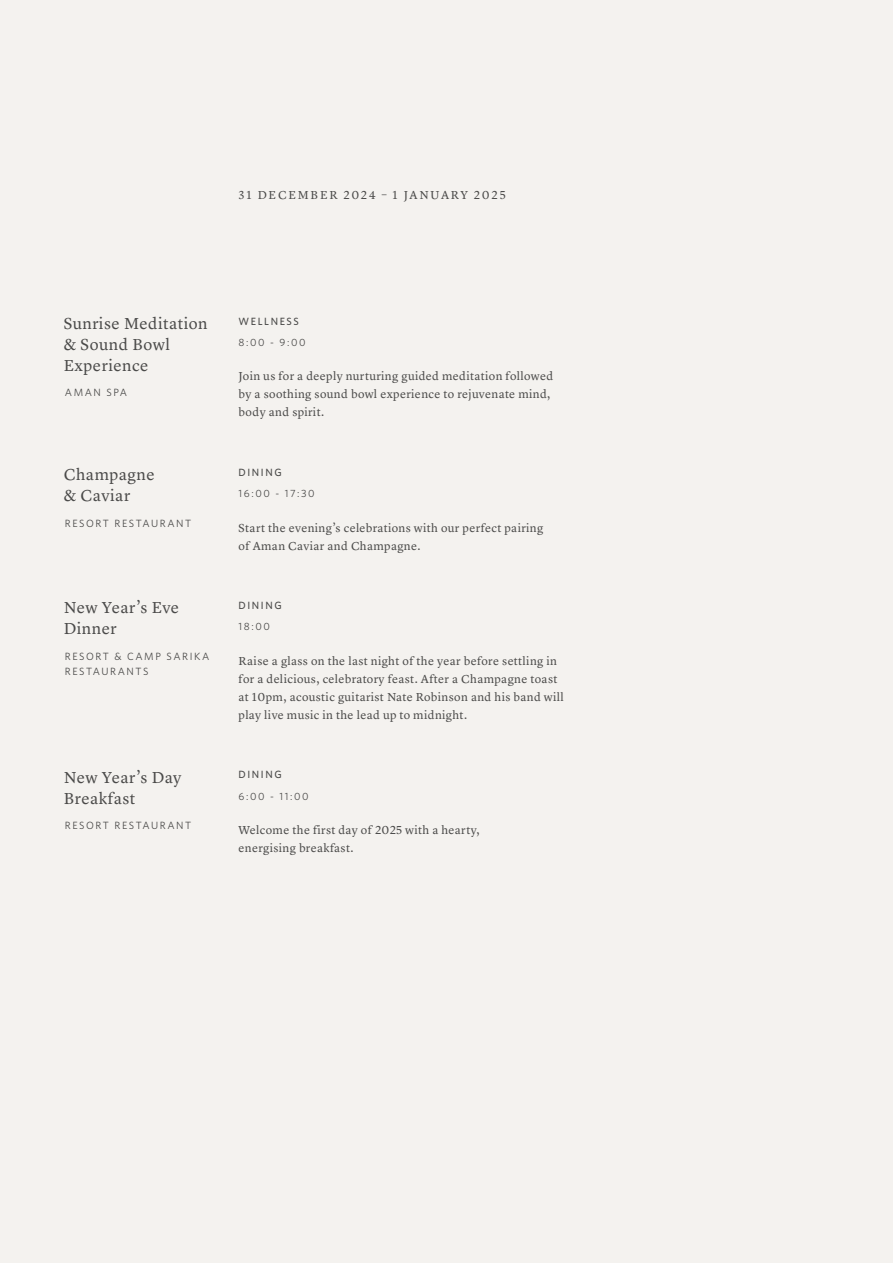
<style>
.page{position:relative;width:893px;height:1263px;background:#f4f2ef}
.page>*{position:absolute;margin:0;border:0;box-sizing:border-box;transform-origin:0 0}
.t1{font:16.5px/21px "Lyon Text Aman Regular";letter-spacing:.03em;color:#4a4a49}
.t2{font:12px/18px "Lyon Text Aman Regular";letter-spacing:.03em;color:#4a4a49}
.t3{font:12px "Lyon Text Aman Regular";letter-spacing:.15em;color:#4a4a49}
.t4{font:10.5px/15px "Whitney";letter-spacing:.15em;color:#4a4a49}
.t5{font:500 10.5px "Whitney";letter-spacing:.15em;color:#4a4a49}
</style>
<div class="page">
<p class="t3" style="left:239px;top:186px;width:269px">31 DECEMBER 2024 – 1 JANUARY 2025</p>
<h1 class="t1" style="left:64px;top:311px;width:145px">Sunrise Meditation &amp; Sound Bowl<br>Experience</h1>
<p class="t4" style="left:65px;top:385px;width:64px">AMAN SPA</p>
<p class="t5" style="left:239px;top:314px;width:62px">WELLNESS</p>
<p class="t4" style="left:239px;top:334px;width:68px">8:00 - 9:00</p>
<p class="t2" style="left:239px;top:366px;width:316px">Join us for a deeply nurturing guided meditation followed by a soothing sound bowl experience to rejuvenate mind, body and spirit.</p>
<h1 class="t1" style="left:64px;top:463px;width:92px">Champagne &amp; Caviar</h1>
<p class="t5" style="left:239px;top:465px;width:45px">DINING</p>
<p class="t4" style="left:239px;top:486px;width:77px">16:00 - 17:30</p>
<p class="t4" style="left:65px;top:516px;width:128px">RESORT RESTAURANT</p>
<p class="t2" style="left:239px;top:518px;width:306px">Start the evening’s celebrations with our perfect pairing of Aman Caviar and Champagne.</p>
<h1 class="t1" style="left:64px;top:596px;width:117px">New Year’s Eve<br>Dinner</h1>
<p class="t5" style="left:239px;top:598px;width:45px">DINING</p>
<p class="t4" style="left:239px;top:619px;width:33px">18:00</p>
<p class="t4" style="left:65px;top:649px;width:146px">RESORT &amp; CAMP SARIKA<br>RESTAURANTS</p>
<p class="t2" style="left:239px;top:651px;width:327px">Raise a glass on the last night of the year before settling in for a delicious, celebratory feast. After a Champagne toast at 10pm, acoustic guitarist Nate Robinson and his band will play live music in the lead up to midnight.</p>
<h1 class="t1" style="left:64px;top:765px;width:119px">New Year’s Day<br>Breakfast</h1>
<p class="t5" style="left:239px;top:768px;width:45px">DINING</p>
<p class="t4" style="left:239px;top:788px;width:71px">6:00 - 11:00</p>
<p class="t4" style="left:65px;top:818px;width:128px">RESORT RESTAURANT</p>
<p class="t2" style="left:239px;top:820px;width:243px">Welcome the first day of 2025 with a hearty, energising breakfast.</p>
</div>
